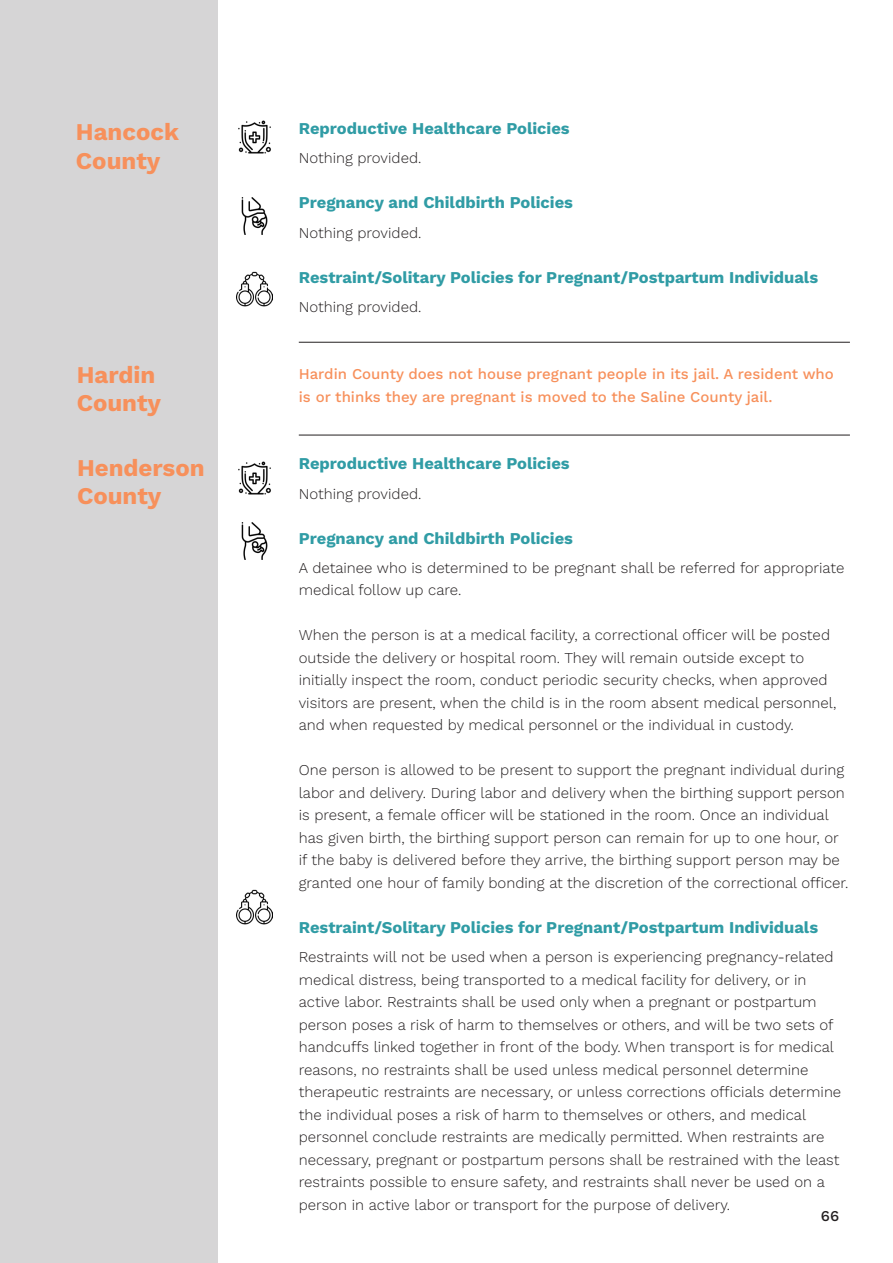
<style>
.page{position:relative;width:893px;height:1263px;background:#fff}
.page>*{position:absolute;margin:0;border:0;box-sizing:border-box;transform-origin:0 0}
.header_2{font:700 24px/28.8px "Work Sans";color:#f7905b}
.t1{font:700 16.5px "Work Sans";color:#309ca5}
.t2{font:300 15px/22.5px "Work Sans";color:#231f20}
.body_color{font:500 15px/22.5px "Work Sans";color:#f7905b}
.t3{font:500 15px "Work Sans";color:#231f20}
</style>
<div class="page">
<div style="left:0;top:0;width:217px;height:1263px;background:#d6d5d6"></div>
<img style="left:238px;top:120px;width:33px;height:34px">
<img style="left:238px;top:461px;width:33px;height:34px">
<img style="left:241px;top:197px;width:27px;height:37px">
<img style="left:241px;top:523px;width:27px;height:36px">
<img style="left:236px;top:271px;width:37px;height:36px">
<img style="left:236px;top:889px;width:37px;height:36px">
<hr style="left:299px;top:342px;width:551px;height:1px;background:#231f20">
<hr style="left:299px;top:435px;width:551px;height:1px;background:#231f20">
<p class="header_2" style="left:76px;top:117px;width:105px">Hancock<br>County</p>
<p class="t1" style="left:299px;top:116px;width:272px">Reproductive Healthcare Policies</p>
<p class="t2" style="left:299px;top:146px;width:124px">Nothing provided.</p>
<p class="t1" style="left:299px;top:190px;width:276px">Pregnancy and Childbirth Policies</p>
<p class="t2" style="left:299px;top:221px;width:124px">Nothing provided.</p>
<p class="t1" style="left:299px;top:264px;width:521px">Restraint/Solitary Policies for Pregnant/Postpartum Individuals</p>
<p class="t2" style="left:299px;top:295px;width:124px">Nothing provided.</p>
<p class="header_2" style="left:77px;top:359px;width:86px">Hardin<br>County</p>
<p class="body_color" style="left:299px;top:362px;width:537px">Hardin County does not house pregnant people in its jail. A resident who is or thinks they are pregnant is moved to the Saline County jail.</p>
<p class="header_2" style="left:77px;top:452px;width:129px">Henderson<br>County</p>
<p class="t1" style="left:299px;top:451px;width:272px">Reproductive Healthcare Policies</p>
<p class="t2" style="left:299px;top:482px;width:124px">Nothing provided.</p>
<p class="t1" style="left:299px;top:525px;width:276px">Pregnancy and Childbirth Policies</p>
<p class="t2" style="left:299px;top:556px;width:547px">A detainee who is determined to be pregnant shall be referred for appropriate medical follow up care.</p>
<p class="t2" style="left:299px;top:623px;width:539px">When the person is at a medical facility, a correctional officer will be posted outside the delivery or hospital room. They will remain outside except to initially inspect the room, conduct periodic security checks, when approved visitors are present, when the child is in the room absent medical personnel, and when requested by medical personnel or the individual in custody.</p>
<p class="t2" style="left:299px;top:758px;width:551px">One person is allowed to be present to support the pregnant individual during labor and delivery. During labor and delivery when the birthing support person is present, a female officer will be stationed in the room. Once an individual has given birth, the birthing support person can remain for up to one hour, or if the baby is delivered before they arrive, the birthing support person may be granted one hour of family bonding at the discretion of the correctional officer.</p>
<p class="t1" style="left:299px;top:915px;width:521px">Restraint/Solitary Policies for Pregnant/Postpartum Individuals</p>
<p class="t2" style="left:299px;top:945px;width:544px">Restraints will not be used when a person is experiencing pregnancy-related medical distress, being transported to a medical facility for delivery, or in active labor. Restraints shall be used only when a pregnant or postpartum person poses a risk of harm to themselves or others, and will be two sets of handcuffs linked together in front of the body. When transport is for medical reasons, no restraints shall be used unless medical personnel determine therapeutic restraints are necessary, or unless corrections officials determine the individual poses a risk of harm to themselves or others, and medical personnel conclude restraints are medically permitted. When restraints are necessary, pregnant or postpartum persons shall be restrained with the least restraints possible to ensure safety, and restraints shall never be used on a person in active labor or transport for the purpose of delivery.</p>
<p class="t3" style="left:821px;top:1205px;width:20px">66</p>
</div>
